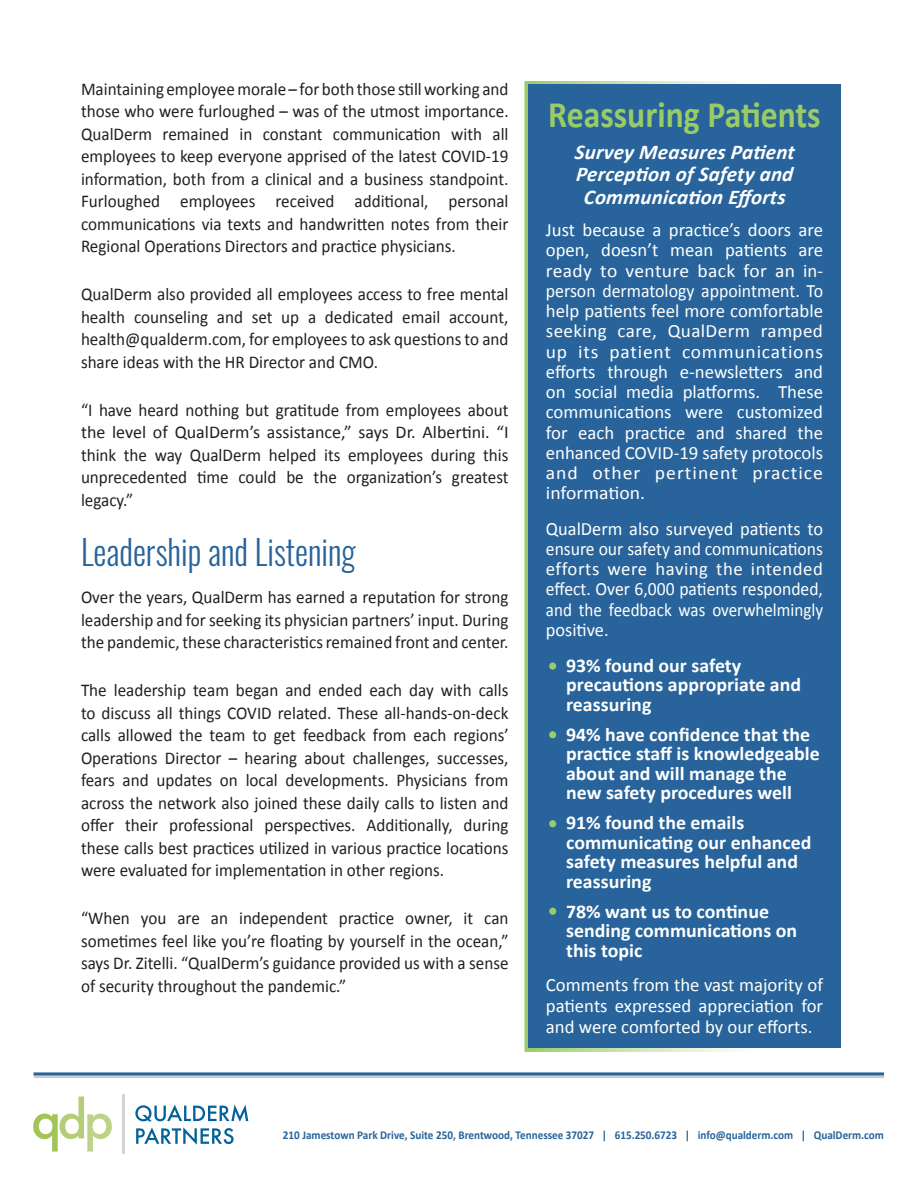
<style>
.page{position:relative;width:918px;height:1188px;background:#fff}
.page>*{position:absolute;margin:0;border:0;box-sizing:border-box;transform-origin:0 0}
.t1{font:700 37.5px "Calibri";color:#9c6;scale:.9 1}
.t2{font:300 34.5px "Oswald";color:#28649b;scale:.95 1}
.t3{font:italic 700 21px/22.5px "Calibri";letter-spacing:.01em;color:#fff;text-align:center}
.t4{font:700 19.5px/19.5px "Calibri";color:#fff}
.t5{font:18.75px/20.2px "Calibri";color:#fff;text-align:justify}
.t6{font:18px/22.5px "Calibri";color:#231f20;text-align:justify;scale:.95 1}
.t7{font:700 12px "Calibri";color:#28649b;scale:.93 1}
</style>
<div class="page">
<hr style="left:34px;top:1075px;width:850px;height:3px;background:#ccc">
<hr style="left:33px;top:1072px;width:851px;height:3px;background:#28649b">
<svg style="left:135px;top:1104px;width:113px;height:41px"></svg>
<svg style="left:33px;top:1097px;width:79px;height:55px"></svg>
<hr style="left:122px;top:1094px;width:3px;height:60px;background:#d1d3d4">
<div style="left:524px;top:81px;width:320px;height:971px;background:#28649b;border:8px solid #fff"></div>
<div style="left:549px;top:662px;width:7px;height:8px;background:#9c6;border-radius:50%"></div>
<div style="left:549px;top:731px;width:7px;height:7px;background:#9c6;border-radius:50%"></div>
<div style="left:549px;top:820px;width:7px;height:7px;background:#9c6;border-radius:50%"></div>
<div style="left:549px;top:908px;width:7px;height:7px;background:#9c6;border-radius:50%"></div>
<p class="t6" style="left:81px;top:76px;width:452px">Maintaining employee morale – for both those still working and those who were furloughed – was of the utmost importance.<br>QualDerm remained in constant communication with all employees to keep everyone apprised of the latest COVID-19 information, both from a clinical and a business standpoint.<br>Furloughed employees received additional, personal communications via texts and handwritten notes from their Regional Operations Directors and practice physicians.</p>
<p class="t6" style="left:81px;top:282px;width:452px">QualDerm also provided all employees access to free mental health counseling and set up a dedicated email account, health@qualderm.com, for employees to ask questions to and share ideas with the HR Director and CMO.</p>
<p class="t6" style="left:81px;top:397px;width:452px">“I have heard nothing but gratitude from employees about the level of QualDerm’s assistance,” says Dr. Albertini. “I think the way QualDerm helped its employees during this unprecedented time could be the organization’s greatest legacy.”</p>
<p class="t2" style="left:81px;top:528px;width:291px">Leadership and Listening</p>
<p class="t6" style="left:81px;top:585px;width:452px">Over the years, QualDerm has earned a reputation for strong leadership and for seeking its physician partners’ input. During the pandemic, these characteristics remained front and center.</p>
<p class="t6" style="left:81px;top:678px;width:452px">The leadership team began and ended each day with calls to discuss all things COVID related. These all-hands-on-deck calls allowed the team to get feedback from each regions’ Operations Director – hearing about challenges, successes, fears and updates on local developments. Physicians from across the network also joined these daily calls to listen and offer their professional perspectives. Additionally, during these calls best practices utilized in various practice locations were evaluated for implementation in other regions.</p>
<p class="t6" style="left:81px;top:906px;width:452px">“When you are an independent practice owner, it can sometimes feel like you’re floating by yourself in the ocean,” says Dr. Zitelli. “QualDerm’s guidance provided us with a sense of security throughout the pandemic.”</p>
<p class="t1" style="left:548px;top:91px;width:304px">Reassuring Patients</p>
<p class="t3" style="left:574px;top:141px;width:223px">Survey Measures Patient<br>Perception of Safety and<br>Communication Efforts</p>
<p class="t5" style="left:546px;top:219px;width:279px">Just because a practice’s doors are open, doesn’t mean patients are ready to venture back for an in&shy;person dermatology appointment. To help patients feel more comfortable seeking care, QualDerm ramped up its patient communications efforts through e-newsletters and on social media platforms. These communications were customized for each practice and shared the enhanced COVID-19 safety protocols and other pertinent practice information.</p>
<p class="t5" style="left:546px;top:518px;width:279px">QualDerm also surveyed patients to ensure our safety and communications efforts were having the intended effect. Over 6,000 patients responded, and the feedback was overwhelmingly positive.</p>
<p class="t4" style="left:566px;top:656px;width:237px">93% found our safety precautions appropriate and reassuring</p>
<p class="t4" style="left:566px;top:725px;width:255px">94% have confidence that the practice staff is knowledgeable about and will manage the new safety procedures well</p>
<p class="t4" style="left:566px;top:813px;width:247px">91% found the emails communicating our enhanced safety measures helpful and reassuring</p>
<p class="t4" style="left:566px;top:902px;width:233px">78% want us to continue sending communications on this topic</p>
<p class="t5" style="left:546px;top:974px;width:279px;line-height:21px">Comments from the vast majority of patients expressed appreciation for and were comforted by our efforts.</p>
<p class="t7" style="left:283px;top:1128px;width:648px">210 Jamestown Park Drive, Suite 250, Brentwood, Tennessee 37027 | 615.250.6723 | info@qualderm.com | QualDerm.com</p>
</div>
